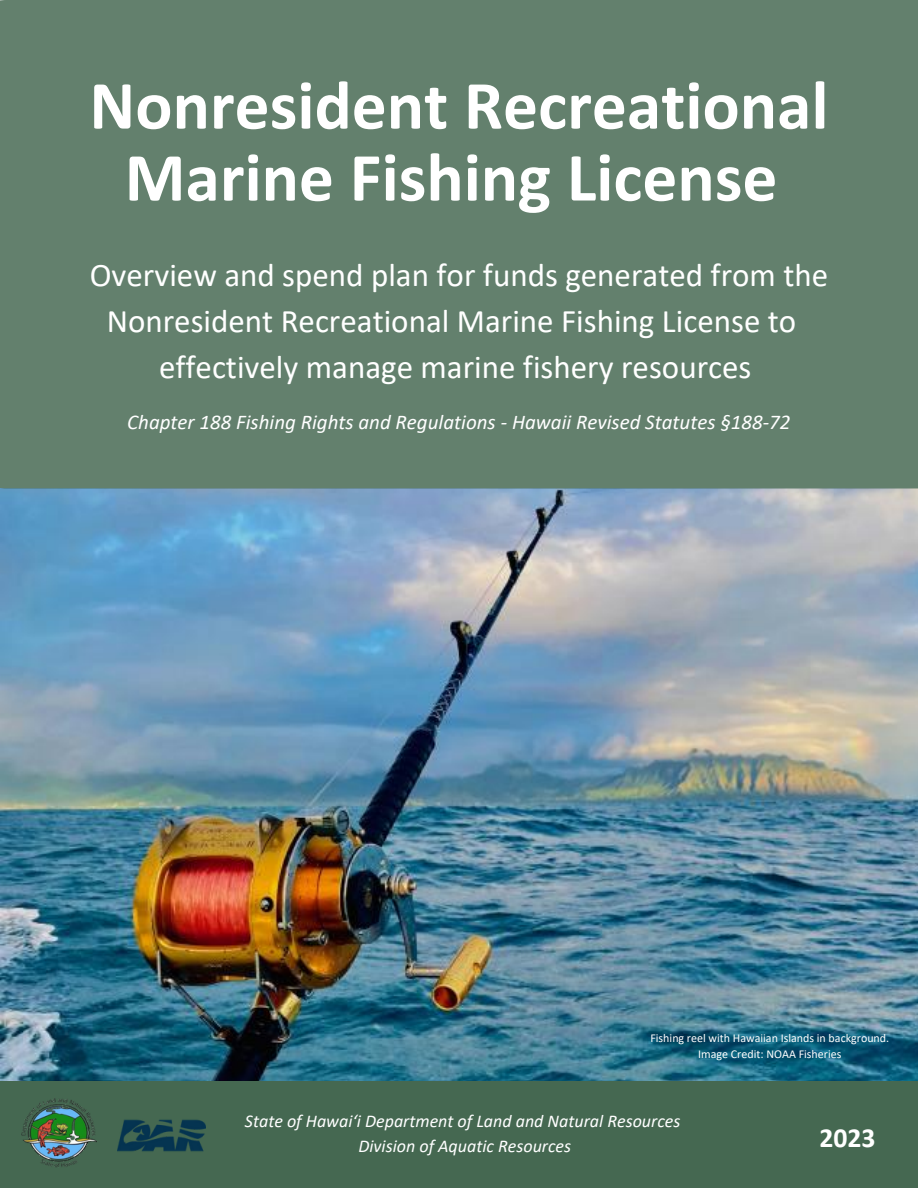
<style>
.page{position:relative;width:918px;height:1188px;background:#fff}
.page>*{position:absolute;margin:0;border:0;box-sizing:border-box;transform-origin:0 0}
.t1{font:700 69.6px/72px "Calibri";color:#fff;text-align:center}
.t2{font:33px/46px "Calibri";color:#fff;text-align:center}
.t3{font:700 27.75px "Calibri";color:#fff}
.t4{font:italic 21px "Calibri";color:#fff}
.t5{font:italic 18px "Calibri";color:#fff}
.t6{font:12px "Calibri";color:#fff}
</style>
<div class="page">
<img style="left:0;top:488px;width:918px;height:593px">
<div style="left:0;top:0;width:918px;height:488px;background:#63806d"></div>
<div style="left:0;top:1082px;width:918px;height:106px;background:#456851"></div>
<img style="left:21px;top:1098px;width:76px;height:69px">
<img style="left:118px;top:1119px;width:87px;height:33px">
<p class="t1" style="left:89px;top:75px;width:741px">Nonresident Recreational<br>Marine Fishing License</p>
<p class="t2" style="left:90px;top:255px;width:740px">Overview and spend plan for funds generated from the<br>Nonresident Recreational Marine Fishing License to effectively manage marine fishery resources</p>
<p class="t4" style="left:127px;top:413px;width:665px">Chapter 188 Fishing Rights and Regulations - Hawaii Revised Statutes §188-72</p>
<p class="t6" style="left:650px;top:1033px;width:240px">Fishing reel with Hawaiian Islands in background.</p>
<p class="t6" style="left:698px;top:1049px;width:145px">Image Credit: NOAA Fisheries</p>
<p class="t5" style="left:245px;top:1114px;width:437px">State of Hawai‘i Department of Land and Natural Resources</p>
<p class="t5" style="left:358px;top:1138px;width:214px">Division of Aquatic Resources</p>
<p class="t3" style="left:819px;top:1126px;width:58px">2023</p>
</div>
